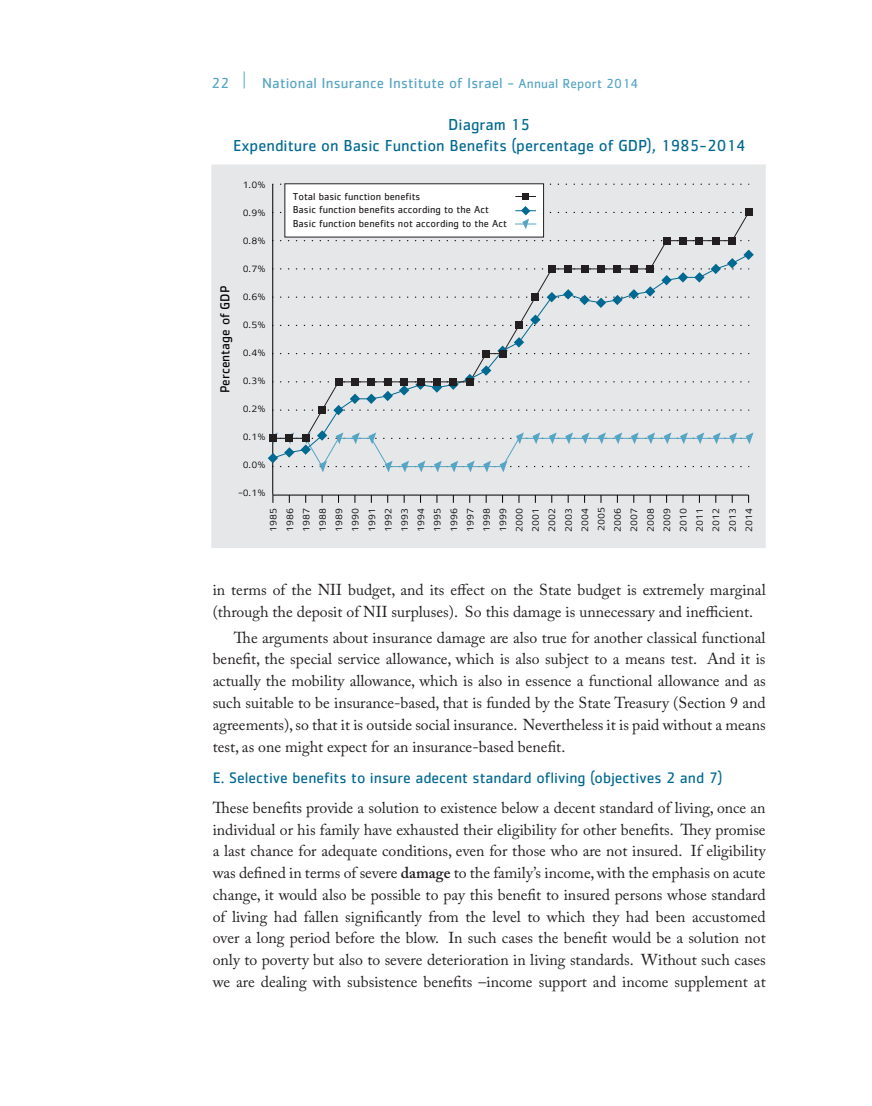
<style>
.page{position:relative;width:872px;height:1106px;background:#fff}
.page>*{position:absolute;margin:0;border:0;box-sizing:border-box;transform-origin:0 0}
.t1{font:16.5px/21px "Cachet Std";color:#006991;text-align:center}
.t2{font:15.75px/21.8px "Adobe Caslon Pro";color:#231f20;text-align:justify}
.t3{font:15.75px "Cachet Std";color:#006991}
.t4{font:15px "Cachet Std";letter-spacing:.01em;color:#56a5c4}
.t5{font:13.5px "Cachet Std";color:#000001}
.t6{font:100 12px/16.4px "Narkis Block MF";color:#000001;text-align:justify}
.t7{font:10.5px/13.5px "Cachet Std";color:#231f20}
.s1{font-size:13.5px}
.s2{font-weight:600}
</style>
<div class="page">
<svg style="left:244px;top:71px;width:1px;height:17px"></svg>
<div style="left:212px;top:165px;width:553px;height:382px;background:#e6e7e9"></div>
<hr style="left:273px;top:495px;width:475px;height:1px;background:#000001">
<hr style="left:272px;top:184px;width:1px;height:311px;background:#000001">
<svg style="left:280px;top:184px;width:469px;height:1px"></svg>
<div style="left:285px;top:184px;width:258px;height:53px;background:#fff"></div>
<svg style="left:515px;top:196px;width:21px;height:1px"></svg>
<div style="left:522px;top:193px;width:7px;height:7px;background:#231f20"></div>
<svg style="left:268px;top:206px;width:486px;height:266px"></svg>
<p class="t4" style="left:212px;top:74px;width:19px">22</p>
<p class="t4" style="left:262px;top:75px;width:377px">National Insurance Institute of Israel - <span class="s1">Annual Report 2014</span></p>
<p class="t1" style="left:233px;top:114px;width:514px">Diagram 15<br>Expenditure on Basic Function Benefits (percentage of GDP), 1985-2014</p>
<p class="t6" style="left:243px;top:176px;width:24px">1.0%</p>
<p class="t6" style="left:243px;top:204px;width:24px">0.9%</p>
<p class="t6" style="left:243px;top:232px;width:24px">0.8%</p>
<p class="t5" style="left:217px;top:393px;width:109px;rotate:-90deg">Percentage of GDP</p>
<p class="t6" style="left:243px;top:260px;width:24px">0.7%</p>
<p class="t6" style="left:243px;top:288px;width:24px">0.6%</p>
<p class="t6" style="left:243px;top:316px;width:24px">0.5%</p>
<p class="t6" style="left:243px;top:344px;width:24px">0.4%</p>
<p class="t6" style="left:243px;top:372px;width:24px">0.3%</p>
<p class="t6" style="left:243px;top:400px;width:24px">0.2%</p>
<p class="t6" style="left:243px;top:428px;width:24px">0.1%</p>
<p class="t6" style="left:243px;top:456px;width:24px">0.0%</p>
<p class="t6" style="left:238px;top:484px;width:29px">-0.1%</p>
<p class="t7" style="left:293px;top:189px;width:216px">Total basic function benefits<br>Basic function benefits according to the Act<br>Basic function benefits not according to the Act</p>
<p class="t6" style="left:265px;top:532px;width:27px;rotate:-90deg">1985<br>1986<br>1987<br>1988<br>1989<br>1990<br>1991<br>1992<br>1993<br>1994<br>1995<br>1996<br>1997<br>1998<br>1999<br>2000<br>2001<br>2002<br>2003<br>2004<br>2005<br>2006<br>2007<br>2008<br>2009<br>2010<br>2011<br>2012<br>2013<br>2014</p>
<p class="t2" style="left:213px;top:578px;width:554px">in terms of the NII budget, and its effect on the State budget is extremely marginal (through the deposit of NII surpluses). So this damage is unnecessary and inefficient.</p>
<p class="t2" style="left:213px;top:626px;width:554px;text-indent:21px">The arguments about insurance damage are also true for another classical functional benefit, the special service allowance, which is also subject to a means test. And it is actually the mobility allowance, which is also in essence a functional allowance and as such suitable to be insurance-based, that is funded by the State Treasury (Section 9 and agreements), so that it is outside social insurance. Nevertheless it is paid without a means test, as one might expect for an insurance-based benefit.</p>
<p class="t3" style="left:213px;top:768px;width:511px">E. Selective benefits to insure adecent standard ofliving (objectives 2 and 7)</p>
<p class="t2" style="left:213px;top:796px;width:554px">These benefits provide a solution to existence below a decent standard of living, once an individual or his family have exhausted their eligibility for other benefits. They promise a last chance for adequate conditions, even for those who are not insured. If eligibility was defined in terms of severe <span class="s2">damage</span> to the family’s income, with the emphasis on acute change, it would also be possible to pay this benefit to insured persons whose standard of living had fallen significantly from the level to which they had been accustomed over a long period before the blow. In such cases the benefit would be a solution not only to poverty but also to severe deterioration in living standards. Without such cases we are dealing with subsistence benefits –income support and income supplement at</p>
</div>
